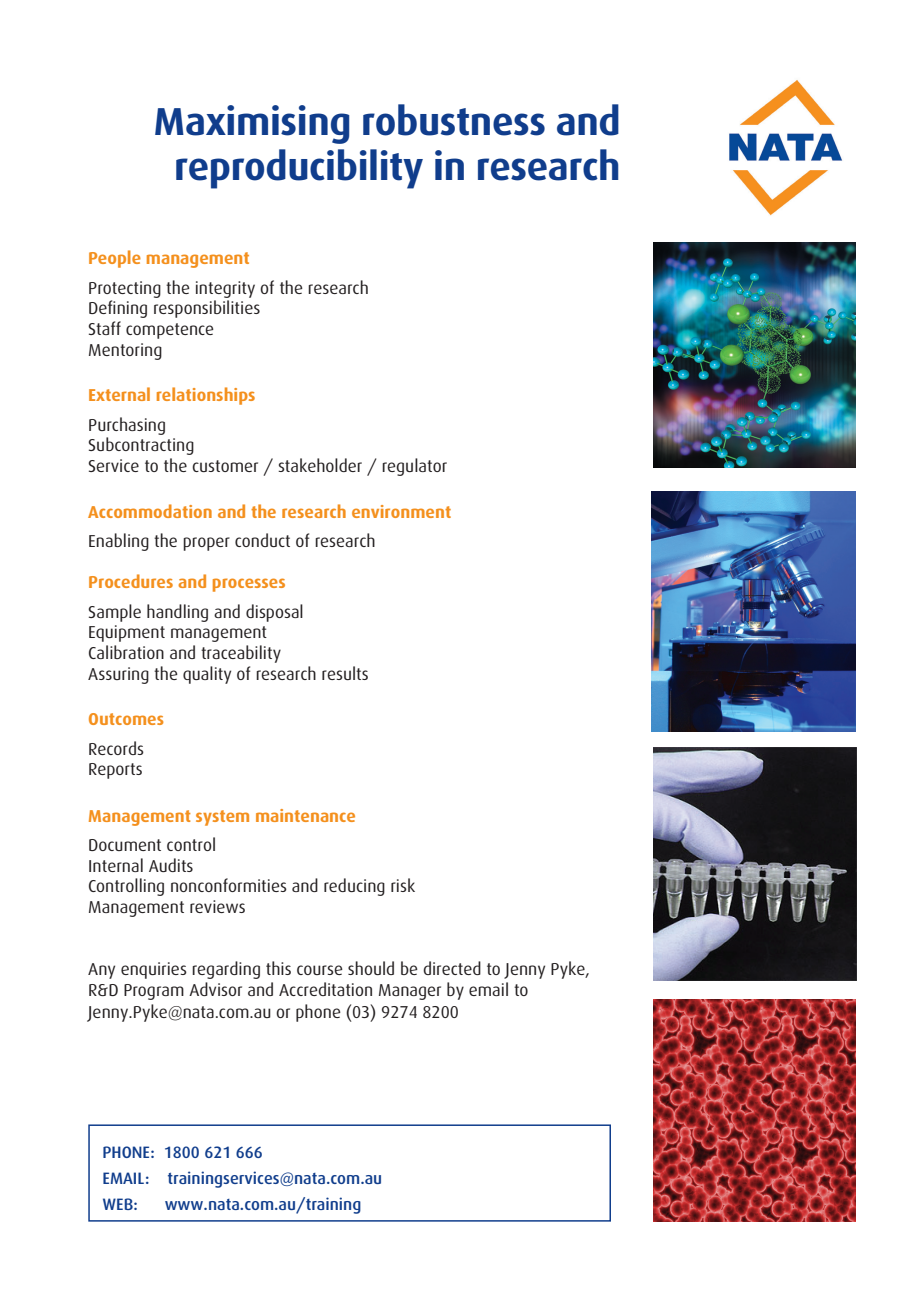
<style>
.page{position:relative;width:919px;height:1289px;background:#fff}
.page>*{position:absolute;margin:0;border:0;box-sizing:border-box;transform-origin:0 0}
.t1{font:700 39px/45px "Dax";letter-spacing:-.01em;color:#103d8c;text-align:center}
.t2{font:17.25px/20.7px "Dax";color:#231f20}
.t3{font:700 17.25px "Dax";color:#f4901d}
.t4{font:500 16.5px/26.2px "Dax";color:#103d8c}
</style>
<div class="page">
<div style="left:88px;top:1124px;width:523px;height:97px;border:2px solid #103d8c"></div>
<img style="left:653px;top:242px;width:202px;height:226px">
<img style="left:653px;top:999px;width:202px;height:222px">
<img style="left:653px;top:747px;width:203px;height:233px">
<img style="left:729px;top:79px;width:114px;height:137px">
<img style="left:651px;top:491px;width:204px;height:240px">
<h1 class="t1" style="left:154px;top:99px;width:468px">Maximising robustness and reproducibility in research</h1>
<p class="t3" style="left:88px;top:249px;width:163px">People management</p>
<p class="t2" style="left:88px;top:277px;width:282px">Protecting the integrity of the research<br>Defining responsibilities<br>Staff competence<br>Mentoring</p>
<p class="t3" style="left:88px;top:385px;width:169px">External relationships</p>
<p class="t2" style="left:88px;top:414px;width:360px">Purchasing<br>Subcontracting<br>Service to the customer / stakeholder / regulator</p>
<p class="t3" style="left:88px;top:502px;width:364px">Accommodation and the research environment</p>
<p class="t2" style="left:88px;top:530px;width:289px">Enabling the proper conduct of research</p>
<p class="t3" style="left:88px;top:572px;width:199px">Procedures and processes</p>
<p class="t2" style="left:88px;top:601px;width:282px">Sample handling and disposal<br>Equipment management<br>Calibration and traceability<br>Assuring the quality of research results</p>
<p class="t3" style="left:88px;top:709px;width:77px">Outcomes</p>
<p class="t2" style="left:88px;top:738px;width:57px">Records<br>Reports</p>
<p class="t3" style="left:88px;top:806px;width:269px">Management system maintenance</p>
<p class="t2" style="left:88px;top:834px;width:328px">Document control<br>Internal Audits<br>Controlling nonconformities and reducing risk<br>Management reviews</p>
<p class="t2" style="left:88px;top:958px;width:503px;line-height:21.1px">Any enquiries regarding this course should be directed to Jenny Pyke,<br>R&amp;D Program Advisor and Accreditation Manager by email to<br>Jenny.Pyke@nata.com.au or phone (03) 9274 8200</p>
<p class="t4" style="left:102px;top:1139px;width:281px">PHONE: 1800 621 666<br>EMAIL: trainingservices@nata.com.au<br>WEB:</p>
<p class="t4" style="left:165px;top:1191px;width:198px">www.nata.com.au/training</p>
</div>
